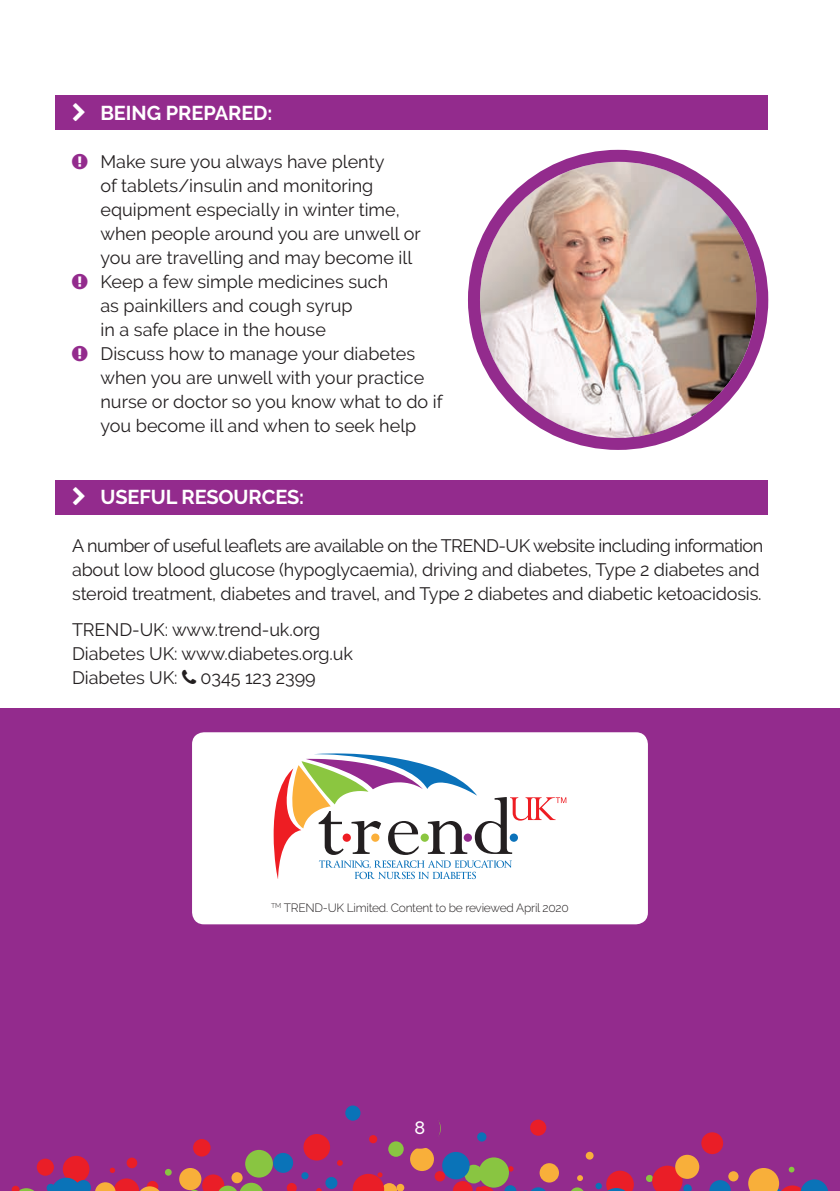
<style>
.page{position:relative;width:840px;height:1191px;background:#fff}
.page>*{position:absolute;margin:0;border:0;box-sizing:border-box;transform-origin:0 0}
.t1{font:700 20px "Raleway";letter-spacing:-.005em;color:#fff}
.t2{font:18px/24px "Raleway";letter-spacing:-.005em;color:#231f20}
.t3{font:500 18px "Raleway";color:#fff}
.t4{font:300 12px "Raleway";letter-spacing:-.02em;color:#231f20}
</style>
<div class="page">
<div style="left:0;top:708px;width:839px;height:483px;background:#932b8d"></div>
<svg style="left:571px;top:1187px;width:13px;height:4px"></svg>
<div style="left:464px;top:1164px;width:19px;height:19px;background:#89c541;border-radius:50%"></div>
<div style="left:63px;top:1155px;width:26px;height:27px;background:#ea1e27;border-radius:50%"></div>
<div style="left:396px;top:1183px;width:8px;height:8px;background:#f8af3a;border-radius:50%"></div>
<svg style="left:709px;top:1180px;width:21px;height:11px"></svg>
<svg style="left:508px;top:1166px;width:5px;height:5px"></svg>
<div style="left:165px;top:1168px;width:7px;height:7px;background:#89c541;border-radius:50%"></div>
<div style="left:727px;top:1171px;width:11px;height:10px;background:#f8af3a;border-radius:50%"></div>
<div style="left:345px;top:1105px;width:15px;height:15px;background:#0a73b8;border-radius:50%"></div>
<svg style="left:577px;top:1175px;width:5px;height:6px"></svg>
<div style="left:530px;top:1119px;width:16px;height:16px;background:#ea1e27;border-radius:50%"></div>
<svg style="left:645px;top:1174px;width:7px;height:8px"></svg>
<svg style="left:600px;top:1170px;width:33px;height:21px"></svg>
<div style="left:245px;top:1149px;width:28px;height:28px;background:#89c541;border-radius:50%"></div>
<svg style="left:337px;top:1160px;width:5px;height:5px"></svg>
<div style="left:585px;top:1151px;width:8px;height:8px;background:#f8af3a;border-radius:50%"></div>
<div style="left:388px;top:1141px;width:15px;height:15px;background:#89c541;border-radius:50%"></div>
<div style="left:231px;top:1172px;width:11px;height:11px;background:#f8af3a;border-radius:50%"></div>
<div style="left:126px;top:1157px;width:11px;height:11px;background:#ea1e27;border-radius:50%"></div>
<div style="left:273px;top:1152px;width:20px;height:20px;background:#0a73b8;border-radius:50%"></div>
<div style="left:193px;top:1139px;width:17px;height:17px;background:#ea1e27;border-radius:50%"></div>
<div style="left:595px;top:1182px;width:6px;height:7px;background:#0a73b8;border-radius:50%"></div>
<svg style="left:504px;top:1185px;width:42px;height:6px"></svg>
<div style="left:37px;top:1158px;width:17px;height:17px;background:#ea1e27;border-radius:50%"></div>
<svg style="left:316px;top:1188px;width:5px;height:3px"></svg>
<svg style="left:286px;top:1183px;width:10px;height:8px"></svg>
<svg style="left:352px;top:1172px;width:45px;height:19px"></svg>
<div style="left:410px;top:1147px;width:23px;height:24px;background:#f8af3a;border-radius:50%"></div>
<svg style="left:12px;top:1185px;width:22px;height:6px"></svg>
<div style="left:442px;top:1151px;width:27px;height:28px;background:#0a73b8;border-radius:50%"></div>
<svg style="left:748px;top:1166px;width:79px;height:25px"></svg>
<svg style="left:452px;top:1181px;width:43px;height:10px"></svg>
<svg style="left:651px;top:1165px;width:40px;height:26px"></svg>
<div style="left:539px;top:1163px;width:19px;height:19px;background:#f8af3a;border-radius:50%"></div>
<div style="left:179px;top:1168px;width:22px;height:22px;background:#f8af3a;border-radius:50%"></div>
<svg style="left:189px;top:1174px;width:74px;height:17px"></svg>
<div style="left:301px;top:1172px;width:7px;height:7px;background:#0a73b8;border-radius:50%"></div>
<div style="left:434px;top:1171px;width:11px;height:10px;background:#ea1e27;border-radius:50%"></div>
<div style="left:369px;top:1135px;width:8px;height:8px;background:#ea1e27;border-radius:50%"></div>
<div style="left:701px;top:1132px;width:21px;height:22px;background:#ea1e27;border-radius:50%"></div>
<div style="left:303px;top:1134px;width:27px;height:26px;background:#ea1e27;border-radius:50%"></div>
<div style="left:478px;top:1157px;width:30px;height:30px;background:#89c541;border-radius:50%"></div>
<div style="left:325px;top:1177px;width:12px;height:12px;background:#0a73b8;border-radius:50%"></div>
<div style="left:477px;top:1132px;width:9px;height:9px;background:#0a73b8;border-radius:50%"></div>
<div style="left:674px;top:1154px;width:25px;height:24px;background:#f8af3a;border-radius:50%"></div>
<svg style="left:47px;top:1167px;width:113px;height:24px"></svg>
<div style="left:192px;top:732px;width:455px;height:192px;background:#fff;border-radius:12px"></div>
<svg style="left:273px;top:753px;width:293px;height:126px"></svg>
<div style="left:55px;top:96px;width:712px;height:34px;background:#932b8d"></div>
<div style="left:55px;top:480px;width:712px;height:34px;background:#932b8d"></div>
<img style="left:479px;top:162px;width:276px;height:276px;border-radius:138px">
<div style="left:467px;top:150px;width:300px;height:300px;border:12px solid #932b8d;border-radius:50%"></div>
<div style="left:399px;top:1108px;width:41px;height:40px;background:#932b8d;border-radius:50%"></div>
<p class="t1" style="left:100px;top:102px;width:173px">BEING PREPARED:</p>
<p class="t2" style="left:100px;top:150px;width:343px">Make sure you always have plenty<br>of tablets/insulin and monitoring equipment especially in winter time, when people around you are unwell or you are travelling and may become ill Keep a few simple medicines such<br>as painkillers and cough syrup<br>in a safe place in the house<br>Discuss how to manage your diabetes when you are unwell with your practice nurse or doctor so you know what to do if you become ill and when to seek help</p>
<p class="t1" style="left:100px;top:486px;width:205px">USEFUL RESOURCES:</p>
<p class="t2" style="left:72px;top:534px;width:692px">A number of useful leaflets are available on the TREND-UK website including information about low blood glucose (hypoglycaemia), driving and diabetes, Type 2 diabetes and steroid treatment, diabetes and travel, and Type 2 diabetes and diabetic ketoacidosis.</p>
<p class="t2" style="left:72px;top:618px;width:282px">TREND-UK: www.trend-uk.org<br>Diabetes UK: www.diabetes.org.uk<br>Diabetes UK:</p>
<p class="t2" style="left:200px;top:666px;width:117px">0345 123 2399</p>
<p class="t4" style="left:271px;top:900px;width:299px"><sup>TM</sup> TREND-UK Limited. Content to be reviewed April 2020</p>
<p class="t3" style="left:414px;top:1117px;width:12px">8</p>
</div>
